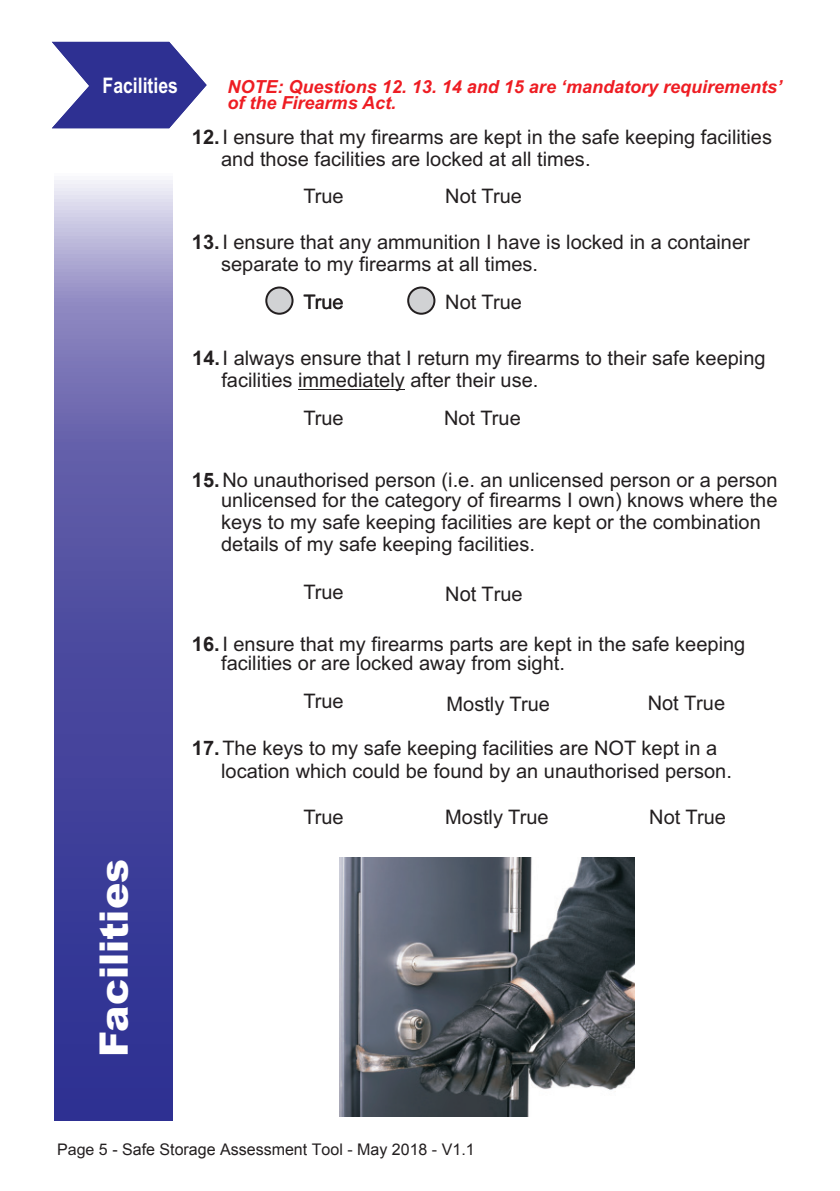
<style>
.page{position:relative;width:840px;height:1191px;background:#fff}
.page>*{position:absolute;margin:0;border:0;box-sizing:border-box;transform-origin:0 0}
.t1{font:900 39.2px "Arial";color:#fff}
.t2{font:700 21.4px "Arial Narrow";color:#fff}
.t3{font:20px/22.4px "Arial";color:#231f20}
.t4{font:italic 700 18px/15.6px "Arial";color:#ee1d23}
.t5{font:16px "Arial";color:#231f20}
.s1{font-style:inherit}
.s2{font-weight:700}
</style>
<div class="page">
<hr style="left:298px;top:389px;width:106px;height:1px;background:#231f20">
<div style="left:265px;top:286px;width:28px;height:29px;background:#d1d2d4;border:2px solid #231f20;border-radius:50%"></div>
<div style="left:407px;top:286px;width:28px;height:29px;background:#d1d2d4;border:2px solid #231f20;border-radius:50%"></div>
<svg style="left:55px;top:128px;width:117px;height:992px;background:#6463ac"></svg>
<svg style="left:52px;top:42px;width:154px;height:86px"></svg>
<img style="left:339px;top:858px;width:295px;height:258px">
<p class="t2" style="left:102px;top:77px;width:77px">Facilities</p>
<p class="t4" style="left:227px;top:80px;width:556px">NOTE: Questions 12. 13. 1<span class="s1">4 and 15</span> are ‘mandatory requirements’ of the Firearms Act.</p>
<p class="t3" style="left:221px;top:129px;width:552px;line-height:21.2px;text-indent:-29px"><span class="s2">12.</span>I ensure that my firearms are kept in the safe keeping facilities and those facilities are locked at all times.</p>
<p class="t3" style="left:303px;top:187px;width:42px">True</p>
<p class="t3" style="left:445px;top:187px;width:78px">Not True</p>
<p class="t3" style="left:221px;top:232px;width:530px;text-indent:-29px"><span class="s2">13.</span>I ensure that any ammunition I have is locked in a container separate to my firearms at all times.</p>
<p class="t3" style="left:303px;top:292px;width:42px">True</p>
<p class="t3" style="left:445px;top:292px;width:78px">Not True</p>
<p class="t3" style="left:221px;top:348px;width:545px;text-indent:-29px"><span class="s2">14.</span>I always ensure that I return my firearms to their safe keeping facilities immediately after their use.</p>
<p class="t3" style="left:303px;top:408px;width:42px">True</p>
<p class="t3" style="left:444px;top:408px;width:78px">Not True</p>
<h1 class="t1" style="left:100px;top:1056px;width:199px;rotate:-90deg">Facilities</h1>
<p class="t3" style="left:192px;top:471px;width:587px;line-height:19.8px;text-align:right"><span class="s2">1</span><span class="s2">5</span><span class="s2">.</span>No unauthorised person (i.e. an unlicensed person or a person unlicensed for the category of firearms I own) knows where the</p>
<p class="t3" style="left:221px;top:512px;width:541px">keys to my safe keeping facilities are kept or the combination details of my safe keeping facilities.</p>
<p class="t3" style="left:303px;top:582px;width:42px">True</p>
<p class="t3" style="left:445px;top:583px;width:79px">Not True</p>
<p class="t3" style="left:221px;top:635px;width:525px;line-height:19.8px;text-indent:-29px"><span class="s2">1</span><span class="s2">6</span><span class="s2">.</span>I ensure that my firearms parts are kept in the safe keeping facilities or are locked away from sight.</p>
<p class="t3" style="left:303px;top:691px;width:42px">True</p>
<p class="t3" style="left:647px;top:692px;width:79px">Not True</p>
<p class="t3" style="left:446px;top:694px;width:105px">Mostly True</p>
<p class="t3" style="left:221px;top:739px;width:512px;text-indent:-29px"><span class="s2">17.</span>The keys to my safe keeping facilities are NOT kept in a location which could be found by an unauthorised person.</p>
<p class="t3" style="left:303px;top:807px;width:42px">True</p>
<p class="t3" style="left:445px;top:807px;width:105px">Mostly True</p>
<p class="t3" style="left:649px;top:807px;width:78px">Not True</p>
<p class="t5" style="left:57px;top:1143px;width:419px">Page 5 - Safe Storage Assessment Tool - <span class="s1">May</span> 2018 - V1.1</p>
</div>
